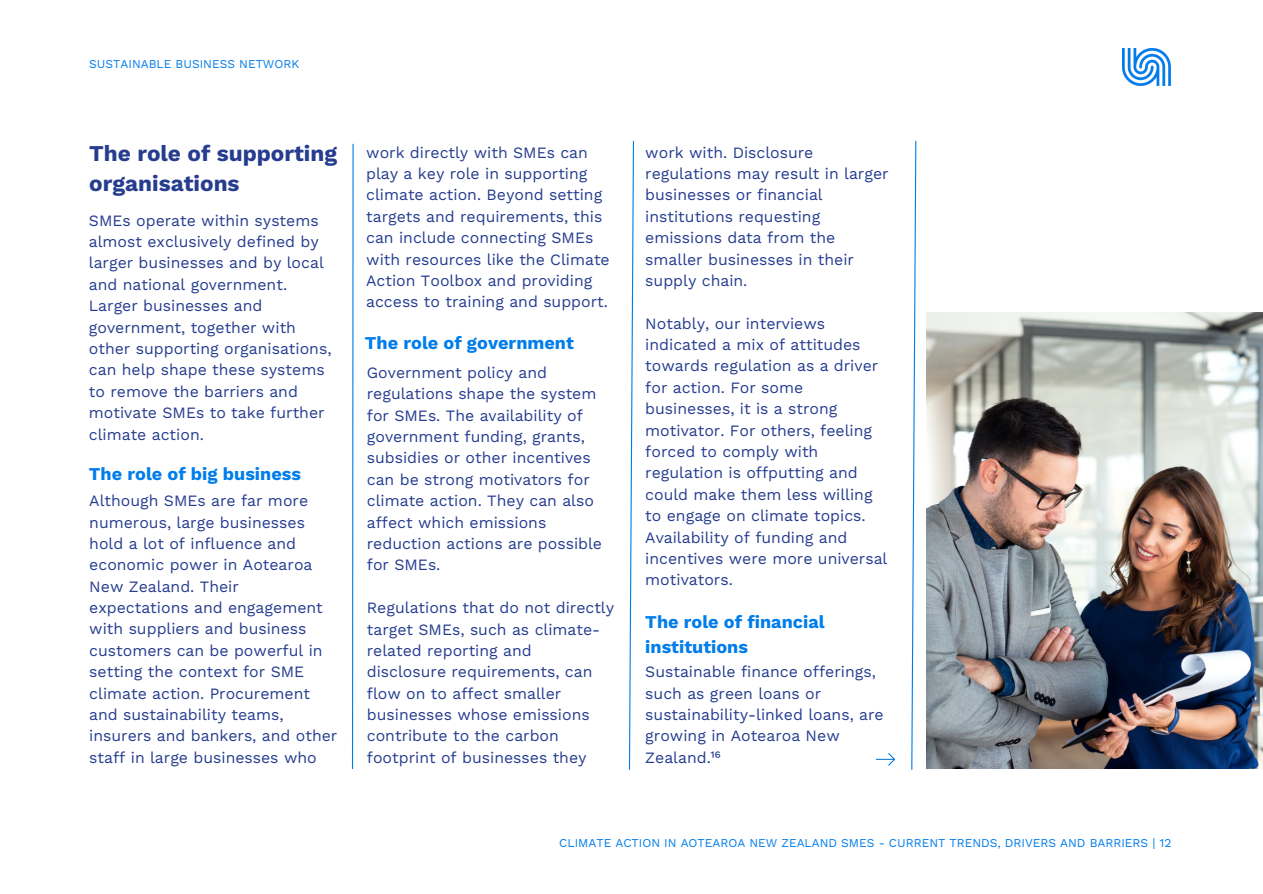
<style>
.page{position:relative;width:1263px;height:894px;background:#fff}
.page>*{position:absolute;margin:0;border:0;box-sizing:border-box;transform-origin:0 0}
.t1{font:700 22.5px/30.3px "Work Sans";color:#253c8f}
.t2{font:700 18px/24.8px "Work Sans";color:#007deb}
.t3{font:15.75px/21.3px "Work Sans";color:#253c8f}
.t4{font:12px "Work Sans";color:#007deb}
</style>
<div class="page">
<img style="left:1122px;top:48px;width:49px;height:37px">
<svg style="left:352px;top:143px;width:2px;height:626px"></svg>
<svg style="left:628px;top:140px;width:6px;height:630px"></svg>
<svg style="left:911px;top:140px;width:6px;height:630px"></svg>
<svg style="left:876px;top:753px;width:19px;height:12px"></svg>
<img style="left:926px;top:312px;width:337px;height:456px">
<p class="t4" style="left:89px;top:57px;width:211px">SUSTAINABLE BUSINESS NETWORK</p>
<h1 class="t1" style="left:89px;top:138px;width:249px">The role of supporting organisations</h1>
<p class="t3" style="left:645px;top:141px;width:245px">work with. Disclosure regulations may result in larger businesses or financial institutions requesting emissions data from the smaller businesses in their supply chain.</p>
<p class="t3" style="left:645px;top:312px;width:244px">Notably, our interviews indicated a mix of attitudes towards regulation as a driver for action. For some businesses, it is a strong motivator. For others, feeling forced to comply with regulation is offputting and could make them less willing to engage on climate topics.<br>Availability of funding and incentives were more universal motivators.</p>
<p class="t3" style="left:366px;top:141px;width:245px">work directly with SMEs can play a key role in supporting climate action. Beyond setting targets and requirements, this can include connecting SMEs with resources like the Climate<br>Action Toolbox and providing access to training and support.</p>
<p class="t3" style="left:89px;top:209px;width:244px">SMEs operate within systems almost exclusively defined by larger businesses and by local and national government.<br>Larger businesses and government, together with other supporting organisations, can help shape these systems to remove the barriers and motivate SMEs to take further climate action.</p>
<p class="t2" style="left:365px;top:330px;width:210px">The role of government</p>
<p class="t3" style="left:367px;top:361px;width:237px">Government policy and regulations shape the system for SMEs. The availability of government funding, grants, subsidies or other incentives can be strong motivators for climate action. They can also affect which emissions reduction actions are possible for SMEs.</p>
<p class="t3" style="left:367px;top:597px;width:249px">Regulations that do not directly target SMEs, such as climate&shy;related reporting and disclosure requirements, can flow on to affect smaller businesses whose emissions contribute to the carbon footprint of businesses they</p>
<p class="t2" style="left:89px;top:461px;width:214px">The role of big business</p>
<p class="t3" style="left:89px;top:490px;width:250px">Although SMEs are far more numerous, large businesses hold a lot of influence and economic power in Aotearoa<br>New Zealand. Their expectations and engagement with suppliers and business customers can be powerful in setting the context for SME climate action. Procurement and sustainability teams, insurers and bankers, and other staff in large businesses who</p>
<p class="t2" style="left:645px;top:609px;width:181px">The role of financial institutions</p>
<p class="t3" style="left:645px;top:661px;width:240px">Sustainable finance offerings, such as green loans or sustainability-linked loans, are growing in Aotearoa New<br>Zealand.¹⁶</p>
<p class="t4" style="left:559px;top:835px;width:613px">CLIMATE ACTION IN AOTEAROA NEW ZEALAND SMES - CURRENT TRENDS, DRIVERS AND BARRIERS | 12</p>
</div>
